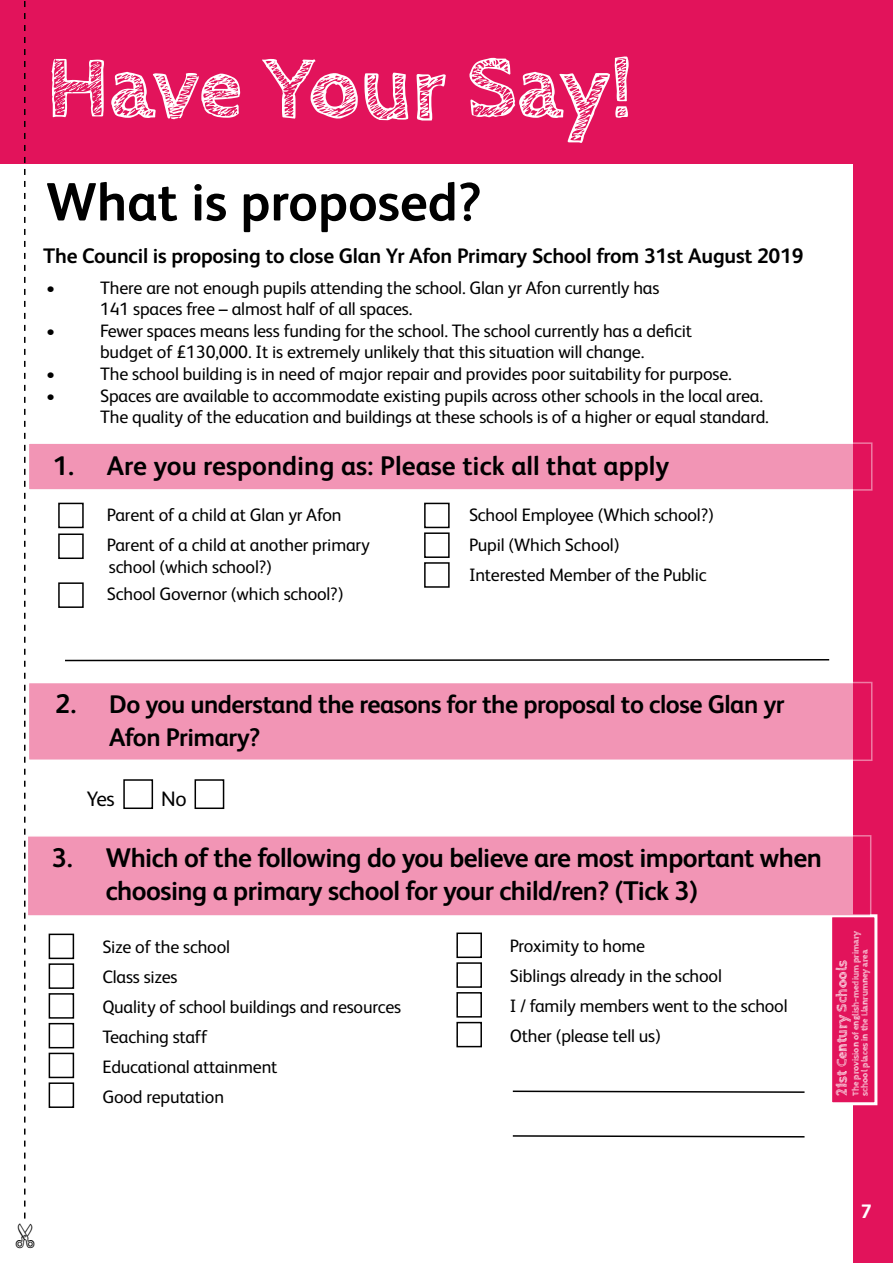
<style>
.page{position:relative;width:893px;height:1263px;background:#fff}
.page>*{position:absolute;margin:0;border:0;box-sizing:border-box;transform-origin:0 0}
.t1{font:700 90px "Cabin Sketch";letter-spacing:-.01em;color:#fff}
.t2{font:700 54px "FS Albert";color:#000}
.t3{font:700 27px/32.4px "FS Albert";letter-spacing:-.02em;color:#000}
.t4{font:700 27px "FS Albert";color:#000}
.t5{font:700 25.5px/33px "FS Albert";letter-spacing:-.02em;color:#000}
.t6{font:700 21px "FS Albert";letter-spacing:-.01em;color:#000}
.t7{font:21px "FS Albert";color:#000}
.t8{font:700 19.5px "FS Albert";color:#fff}
.t9{font:18px/21.6px "FS Albert";letter-spacing:-.01em;color:#000}
.t10{font:700 14.85px "Cabin Sketch";color:#fff}
.t11{font:700 9px/9px "Cabin Sketch";color:#fff}
.s1{font-size:27px}
</style>
<div class="page">
<div style="left:853px;top:0;width:40px;height:1263px;background:#e2135b"></div>
<div style="left:829px;top:914px;width:48px;height:191px;background:#e2135b;border:3px solid #fff"></div>
<div style="left:27px;top:835px;width:844px;height:82px;background:#f295b5;border:2px solid #fff"></div>
<div style="left:28px;top:442px;width:844px;height:49px;background:#f295b5;border:2px solid #fff"></div>
<div style="left:28px;top:682px;width:844px;height:79px;background:#f295b5;border:2px solid #fff"></div>
<div style="left:123px;top:779px;width:30px;height:30px;border:2px solid #000"></div>
<div style="left:195px;top:779px;width:29px;height:30px;border:2px solid #000"></div>
<svg style="left:65px;top:659px;width:765px;height:3px"></svg>
<div style="left:0;top:0;width:862px;height:164px;background:#e2135b"></div>
<div style="left:58px;top:503px;width:26px;height:25px;border:2px solid #000"></div>
<div style="left:58px;top:533px;width:26px;height:26px;border:2px solid #000"></div>
<div style="left:58px;top:582px;width:26px;height:26px;border:2px solid #000"></div>
<div style="left:424px;top:503px;width:26px;height:25px;border:2px solid #000"></div>
<div style="left:424px;top:532px;width:26px;height:26px;border:2px solid #000"></div>
<div style="left:424px;top:562px;width:26px;height:26px;border:2px solid #000"></div>
<div style="left:49px;top:933px;width:25px;height:26px;border:2px solid #000"></div>
<div style="left:49px;top:963px;width:25px;height:26px;border:2px solid #000"></div>
<div style="left:49px;top:993px;width:25px;height:26px;border:2px solid #000"></div>
<div style="left:49px;top:1023px;width:25px;height:25px;border:2px solid #000"></div>
<div style="left:49px;top:1053px;width:25px;height:25px;border:2px solid #000"></div>
<div style="left:49px;top:1082px;width:25px;height:26px;border:2px solid #000"></div>
<svg style="left:512px;top:1090px;width:293px;height:3px"></svg>
<svg style="left:512px;top:1135px;width:293px;height:3px"></svg>
<div style="left:456px;top:932px;width:26px;height:26px;border:2px solid #000"></div>
<div style="left:456px;top:962px;width:26px;height:26px;border:2px solid #000"></div>
<div style="left:456px;top:992px;width:26px;height:25px;border:2px solid #000"></div>
<div style="left:456px;top:1022px;width:26px;height:25px;border:2px solid #000"></div>
<svg style="left:24px;top:1px;width:10px;height:1218px"></svg>
<p class="t1" style="left:46px;top:38px;width:588px">Have Your Say!</p>
<p class="t2" style="left:46px;top:165px;width:437px">What is proposed?</p>
<p class="t6" style="left:43px;top:241px;width:762px">The Council is proposing to close Glan Yr Afon Primary School from 31st August 2019</p>
<p class="t9" style="left:46px;top:276px;width:11px">•</p>
<p class="t9" style="left:100px;top:276px;width:561px">There are not enough pupils attending the school. Glan yr Afon currently has</p>
<p class="t9" style="left:100px;top:297px;width:314px">141 spaces free – almost half of all spaces.</p>
<p class="t9" style="left:46px;top:319px;width:11px">•</p>
<p class="t9" style="left:100px;top:319px;width:593px">Fewer spaces means less funding for the school. The school currently has a deficit</p>
<p class="t9" style="left:100px;top:340px;width:546px">budget of £130,000. It is extremely unlikely that this situation will change.</p>
<p class="t9" style="left:46px;top:362px;width:11px">•</p>
<p class="t9" style="left:100px;top:362px;width:633px">The school building is in need of major repair and provides poor suitability for purpose.</p>
<p class="t9" style="left:46px;top:384px;width:11px">•</p>
<p class="t9" style="left:100px;top:384px;width:670px">Spaces are available to accommodate existing pupils across other schools in the local area.<br>The quality of the education and buildings at these schools is of a higher or equal standard.</p>
<p class="t4" style="left:53px;top:447px;width:618px">1. Are you responding as: Please tick all that apply</p>
<p class="t9" style="left:469px;top:503px;width:246px">School Employee (Which school?)</p>
<p class="t9" style="left:469px;top:533px;width:152px">Pupil (Which School)</p>
<p class="t9" style="left:469px;top:563px;width:239px">Interested Member of the Public</p>
<p class="t9" style="left:107px;top:503px;width:236px">Parent of a child at Glan yr Afon</p>
<p class="t9" style="left:107px;top:533px;width:264px">Parent of a child at another primary</p>
<p class="t9" style="left:109px;top:555px;width:165px">school (which school?)</p>
<p class="t9" style="left:107px;top:582px;width:238px">School Governor (which school?)</p>
<p class="t5" style="left:109px;top:687px;width:677px;text-indent:-54px"><span class="s1">2.</span> Do you understand the reasons for the proposal to close Glan yr<br>Afon Primary?</p>
<p class="t7" style="left:87px;top:785px;width:30px">Yes</p>
<p class="t7" style="left:161px;top:785px;width:27px">No</p>
<p class="t3" style="left:106px;top:841px;width:718px;text-indent:-54px">3. Which of the following do you believe are most important when choosing a primary school for your child/ren? (Tick 3)</p>
<p class="t9" style="left:510px;top:934px;width:137px">Proximity to home</p>
<p class="t9" style="left:510px;top:964px;width:214px">Siblings already in the school</p>
<p class="t9" style="left:510px;top:994px;width:279px">I / family members went to the school</p>
<p class="t9" style="left:510px;top:1024px;width:153px">Other (please tell us)</p>
<p class="t9" style="left:102px;top:935px;width:129px">Size of the school</p>
<p class="t9" style="left:102px;top:965px;width:77px">Class sizes</p>
<p class="t9" style="left:102px;top:995px;width:300px">Quality of school buildings and resources</p>
<p class="t9" style="left:102px;top:1025px;width:106px">Teaching staff</p>
<p class="t9" style="left:102px;top:1055px;width:177px">Educational attainment</p>
<p class="t9" style="left:102px;top:1085px;width:123px">Good reputation</p>
<p class="t11" style="left:851px;top:1096px;width:166px;rotate:-90deg">The provision of english-medium primary school places in the Llanrumney area</p>
<p class="t10" style="left:833px;top:1096px;width:137px;rotate:-90deg">21st Century Schools</p>
<p class="t8" style="left:861px;top:1198px;width:12px">7</p>
</div>
